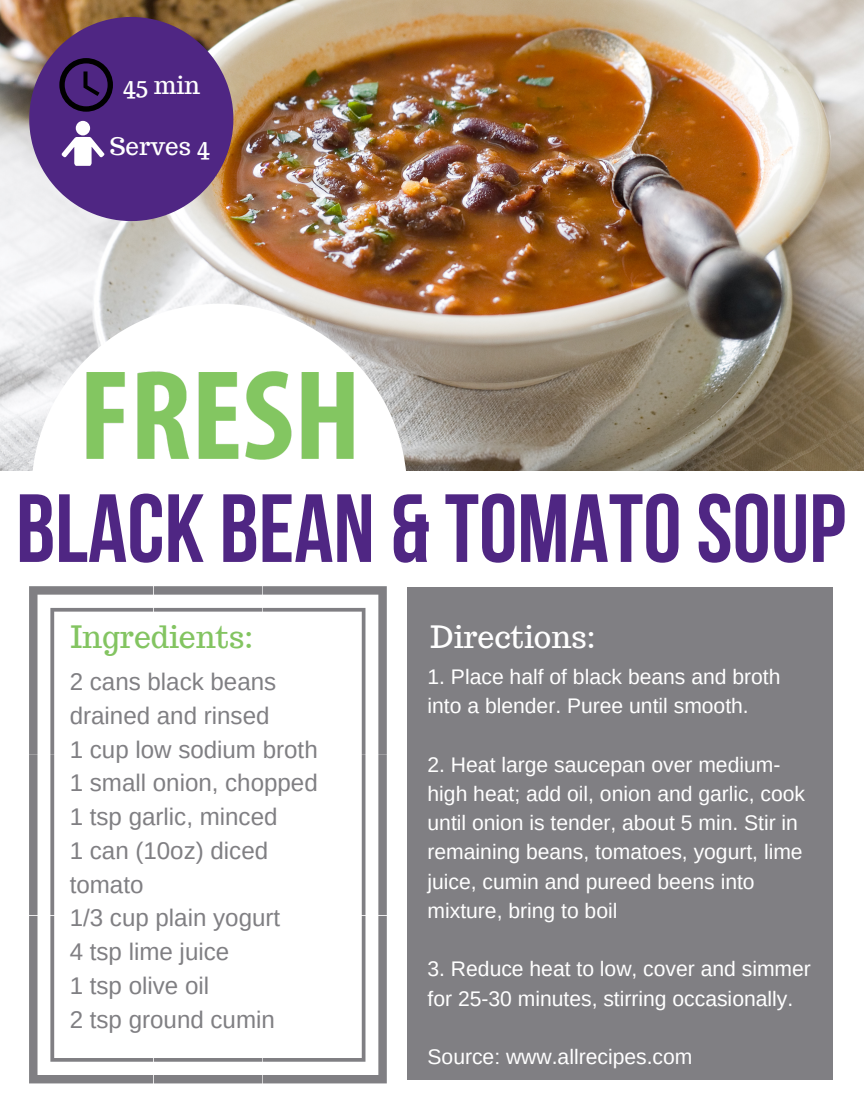
<style>
.page{position:relative;width:864px;height:1107px;background:#fff}
.page>*{position:absolute;margin:0;border:0;box-sizing:border-box;transform-origin:0 0}
.t1{font:700 96.6px "Bebas Neue";color:#4f2683}
.t2{font:30.3px "Trocchi";color:#83c461}
.t3{font:30.3px "Trocchi";color:#fff}
.t4{font:24px/33.6px "Arimo";color:#807f83}
.t5{font:24px "Trocchi";color:#fff}
.t6{font:21px/29.4px "Arimo";color:#fff}
</style>
<div class="page">
<img style="left:0;top:0;width:864px;height:471px">
<svg style="left:32px;top:304px;width:375px;height:167px"></svg>
<div style="left:407px;top:587px;width:425px;height:493px;background:#807f83"></div>
<svg style="left:29px;top:586px;width:358px;height:497px"></svg>
<svg style="left:29px;top:17px;width:204px;height:204px;background:#6a4585"></svg>
<svg style="left:59px;top:58px;width:54px;height:54px;background:#351959"></svg>
<div style="left:76px;top:121px;width:14px;height:14px;background:#fff;border-radius:50%"></div>
<svg style="left:62px;top:137px;width:42px;height:29px"></svg>
<img style="left:80px;top:351px;width:279px;height:120px">
<p class="t5" style="left:122px;top:70px;width:79px">45 min</p>
<p class="t5" style="left:110px;top:130px;width:101px">Serves 4</p>
<p class="t1" style="left:16px;top:489px;width:831px">BLACK BEAN &amp; TOMATOSOUP</p>
<p class="t2" style="left:71px;top:617px;width:184px">Ingredients:</p>
<p class="t4" style="left:70px;top:665px;width:208px">2 cans black beans drained and rinsed</p>
<p class="t4" style="left:70px;top:732px;width:250px">1 cup low sodium broth</p>
<p class="t4" style="left:70px;top:766px;width:250px">1 small onion, chopped</p>
<p class="t4" style="left:70px;top:800px;width:209px">1 tsp garlic, minced</p>
<p class="t4" style="left:70px;top:834px;width:200px">1 can (10oz) diced tomato</p>
<p class="t4" style="left:70px;top:901px;width:212px">1/3 cup plain yogurt</p>
<p class="t4" style="left:70px;top:935px;width:161px">4 tsp lime juice</p>
<p class="t4" style="left:70px;top:969px;width:141px">1 tsp olive oil</p>
<p class="t4" style="left:70px;top:1002px;width:207px">2 tsp ground cumin</p>
<p class="t3" style="left:431px;top:617px;width:166px">Directions:</p>
<p class="t6" style="left:428px;top:662px;width:354px">1. Place half of black beans and broth into a blender. Puree until smooth.</p>
<p class="t6" style="left:428px;top:750px;width:379px">2. Heat large saucepan over medium&shy;high heat; add oil, onion and garlic, cook until onion is tender, about 5 min. Stir in remaining beans, tomatoes, yogurt, lime juice, cumin and pureed beens into mixture, bring to boil</p>
<p class="t6" style="left:428px;top:954px;width:385px">3. Reduce heat to low, cover and simmer for 25-30 minutes, stirring occasionally.</p>
<p class="t6" style="left:428px;top:1042px;width:266px">Source: www.allrecipes.com</p>
</div>
